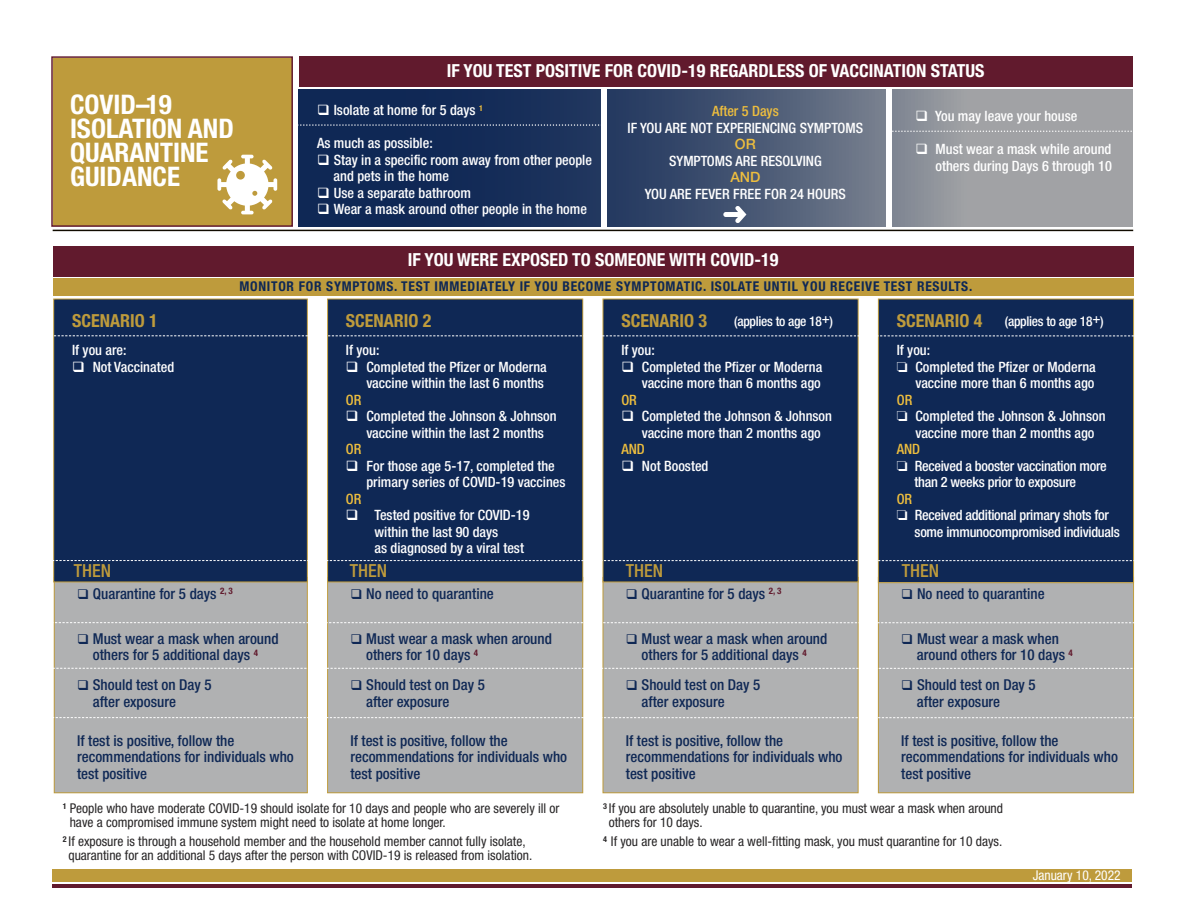
<style>
.page{position:relative;width:1188px;height:918px;background:#fff}
.page>*{position:absolute;margin:0;border:0;box-sizing:border-box;transform-origin:0 0}
.t1{font:700 condensed 27px/24px "Helvetica Neue";color:#fff}
.t2{font:700 condensed 18px "Helvetica Neue";color:#fff}
.t3{font:700 condensed 18px "Helvetica Neue";color:#be9b3c}
.t4{font:500 condensed 18px "Helvetica Neue";color:#be9b3c}
.t5{font:500 condensed 15px/16.5px "Helvetica Neue";color:#0f2855}
.t6{font:500 condensed 14.25px/16.5px "Helvetica Neue";color:#fff;text-align:right}
.t7{font:500 condensed 14.25px/16.5px "Helvetica Neue";letter-spacing:-.02em;color:#fff}
.t8{font:500 condensed 14.25px "Helvetica Neue";color:#eebe3e}
.t9{font:500 14.25px "Helvetica Neue";color:#eebe3e}
.t10{font:condensed 13.5px/13.5px "Helvetica Neue";color:#272526}
.t11{font:700 condensed 13.5px "Helvetica Neue";letter-spacing:.055em;color:#0f2855}
.t12{font:500 condensed 13.5px "Helvetica Neue";letter-spacing:-.02em;color:#fff}
.t13{font:condensed 13.5px "Helvetica Neue";color:#fff}
</style>
<div class="page">
<div style="left:879px;top:578px;width:254px;height:214px;background:#b0b1b2"></div>
<div style="left:878px;top:577px;width:256px;height:216px;border:1px solid #be9b3c"></div>
<div style="left:603px;top:578px;width:255px;height:214px;background:#b0b1b2"></div>
<div style="left:603px;top:577px;width:256px;height:216px;border:1px solid #be9b3c"></div>
<div style="left:328px;top:578px;width:254px;height:214px;background:#b0b1b2"></div>
<div style="left:327px;top:577px;width:256px;height:216px;border:1px solid #be9b3c"></div>
<div style="left:55px;top:578px;width:252px;height:214px;background:#b0b1b2"></div>
<div style="left:54px;top:577px;width:254px;height:216px;border:1px solid #be9b3c"></div>
<svg style="left:299px;top:89px;width:833px;height:138px;background:#4e5c77"></svg>
<div style="left:52px;top:869px;width:1080px;height:13px;background:#be9b3c"></div>
<hr style="left:52px;top:884px;width:1080px;height:3px;background:#611a2d">
<div style="left:299px;top:56px;width:833px;height:31px;background:#611a2d"></div>
<div style="left:53px;top:246px;width:1080px;height:31px;background:#611a2d"></div>
<div style="left:54px;top:299px;width:253px;height:283px;background:#0f2855"></div>
<div style="left:53px;top:299px;width:255px;height:283px;border:1px solid #be9b3c"></div>
<div style="left:328px;top:299px;width:254px;height:283px;background:#0f2855"></div>
<div style="left:327px;top:299px;width:256px;height:283px;border:1px solid #be9b3c"></div>
<div style="left:603px;top:299px;width:255px;height:283px;background:#0f2855"></div>
<div style="left:879px;top:299px;width:254px;height:283px;background:#0f2855"></div>
<div style="left:878px;top:299px;width:256px;height:284px;border:1px solid #be9b3c"></div>
<svg style="left:53px;top:335px;width:1081px;height:2px"></svg>
<svg style="left:53px;top:560px;width:1081px;height:1px"></svg>
<svg style="left:53px;top:622px;width:1081px;height:1px"></svg>
<svg style="left:53px;top:668px;width:1081px;height:1px"></svg>
<svg style="left:54px;top:717px;width:1080px;height:1px"></svg>
<svg style="left:298px;top:124px;width:304px;height:2px"></svg>
<svg style="left:892px;top:131px;width:241px;height:1px"></svg>
<div style="left:53px;top:278px;width:1081px;height:18px;background:#be9b3c"></div>
<div style="left:602px;top:89px;width:5px;height:140px;background:#fff"></div>
<div style="left:886px;top:87px;width:6px;height:140px;background:#fff"></div>
<hr style="left:53px;top:230px;width:1080px;height:1px;background:#110c00">
<div style="left:53px;top:58px;width:238px;height:167px;background:#be9b3c"></div>
<div style="left:51px;top:56px;width:242px;height:171px;border:2px solid #611a2d"></div>
<svg style="left:723px;top:206px;width:23px;height:17px"></svg>
<svg style="left:217px;top:155px;width:60px;height:59px"></svg>
<p class="t1" style="left:70px;top:95px;width:165px">COVID–19<br>ISOLATION AND<br>QUARANTINE<br>GUIDANCE</p>
<p class="t2" style="left:447px;top:64px;width:539px">IF YOU TEST POSITIVE FOR COVID-19 REGARDLESS OF VACCINATION STATUS</p>
<p class="t6" style="left:317px;top:103px;width:167px">❑ Isolate at home for 5 days <sup>1</sup></p>
<p class="t6" style="left:317px;top:136px;width:117px">As much as possible:</p>
<p class="t6" style="left:334px;top:153px;width:260px;text-align:left;text-indent:-17px">❑ Stay in a specific room away from other people and pets in the home</p>
<p class="t6" style="left:317px;top:186px;width:156px">❑ Use a separate bathroom</p>
<p class="t6" style="left:317px;top:202px;width:271px">❑ Wear a mask around other people in the home</p>
<p class="t8" style="left:712px;top:106px;width:68px">After 5 Days</p>
<p class="t6" style="left:628px;top:121px;width:237px">IF YOU ARE NOT EXPERIENCING SYMPTOMS</p>
<p class="t9" style="left:735px;top:139px;width:22px">OR</p>
<p class="t6" style="left:669px;top:154px;width:154px">SYMPTOMS ARE RESOLVING</p>
<p class="t9" style="left:730px;top:172px;width:32px">AND</p>
<p class="t6" style="left:645px;top:187px;width:202px">YOU ARE FEVER FREE FOR 24 HOURS</p>
<p class="t2" style="left:408px;top:253px;width:372px">IF YOU WERE EXPOSED TO SOMEONE WITH COVID-19</p>
<p class="t6" style="left:915px;top:109px;width:163px">❑ You may leave your house</p>
<p class="t6" style="left:915px;top:142px;width:198px">❑ Must wear a mask while around others during Days 6 through 10</p>
<p class="t3" style="left:72px;top:314px;width:87px">SCENARIO 1</p>
<p class="t6" style="left:72px;top:343px;width:56px">If you are:</p>
<p class="t6" style="left:72px;top:360px;width:104px">❑ Not Vaccinated</p>
<p class="t11" style="left:239px;top:281px;width:734px">MONITOR FOR SYMPTOMS. TEST IMMEDIATELY IF YOU BECOME SYMPTOMATIC. ISOLATE UNTIL YOU RECEIVE TEST RESULTS.</p>
<p class="t3" style="left:346px;top:314px;width:87px">SCENARIO 2</p>
<p class="t6" style="left:346px;top:343px;width:35px">If you:</p>
<p class="t6" style="left:346px;top:360px;width:202px">❑ Completed the Pfizer or Moderna vaccine within the last 6 months</p>
<p class="t8" style="left:346px;top:395px;width:17px">OR</p>
<p class="t6" style="left:346px;top:409px;width:212px;text-align:center">❑ Completed the Johnson &amp; Johnson vaccine within the last 2 months</p>
<p class="t8" style="left:346px;top:444px;width:17px">OR</p>
<p class="t6" style="left:366px;top:459px;width:201px;text-align:left;text-indent:-20px">❑ For those age 5-17, completed the primary series of COVID-19 vaccines</p>
<p class="t8" style="left:346px;top:494px;width:17px">OR</p>
<p class="t6" style="left:374px;top:508px;width:157px;text-align:left;text-indent:-29px">❑ Tested positive for COVID-19 within the last 90 days<br>as diagnosed by a viral test</p>
<p class="t3" style="left:621px;top:314px;width:87px">SCENARIO 3</p>
<p class="t6" style="left:621px;top:343px;width:35px">If you:</p>
<p class="t6" style="left:621px;top:360px;width:202px">❑ Completed the Pfizer or Moderna vaccine more than 6 months ago</p>
<p class="t8" style="left:621px;top:395px;width:17px">OR</p>
<p class="t6" style="left:642px;top:409px;width:192px;text-align:left;text-indent:-20px">❑ Completed the Johnson &amp; Johnson vaccine more than 2 months ago</p>
<p class="t8" style="left:621px;top:444px;width:25px">AND</p>
<p class="t6" style="left:621px;top:459px;width:89px">❑ Not Boosted</p>
<p class="t3" style="left:897px;top:314px;width:87px">SCENARIO 4</p>
<p class="t6" style="left:897px;top:343px;width:35px">If you:</p>
<p class="t6" style="left:897px;top:360px;width:201px">□ Completed the Pfizer or Moderna vaccine more than 6 months ago</p>
<p class="t8" style="left:897px;top:395px;width:17px">OR</p>
<p class="t6" style="left:897px;top:409px;width:210px;text-align:center">□ Completed the Johnson &amp; Johnson vaccine more than 2 months ago</p>
<p class="t8" style="left:897px;top:444px;width:25px">AND</p>
<p class="t7" style="left:915px;top:459px;width:194px;text-indent:-18px">□ Received a booster vaccination more than 2 weeks prior to exposure</p>
<p class="t8" style="left:897px;top:494px;width:17px">OR</p>
<p class="t7" style="left:915px;top:508px;width:207px;text-indent:-18px">□ Received additional primary shots for some immunocompromised individuals</p>
<p class="t12" style="left:734px;top:317px;width:100px">(applies to age 18+)</p>
<p class="t12" style="left:1005px;top:317px;width:100px">(applies to age 18+)</p>
<p class="t4" style="left:74px;top:564px;width:39px">THEN</p>
<p class="t4" style="left:350px;top:564px;width:39px">THEN</p>
<p class="t4" style="left:626px;top:564px;width:39px">THEN</p>
<p class="t4" style="left:902px;top:564px;width:39px">THEN</p>
<p class="t5" style="left:77px;top:587px;width:157px">❑ Quarantine for 5 days <sup>2,</sup> <sup>3</sup></p>
<p class="t5" style="left:77px;top:632px;width:203px;text-align:center">❑ Must wear a mask when around others for 5 additional days <sup>4</sup></p>
<p class="t5" style="left:93px;top:678px;width:120px;text-indent:-16px">❑ Should test on Day 5 after exposure</p>
<p class="t5" style="left:77px;top:734px;width:218px">If test is positive, follow the recommendations for individuals who test positive</p>
<p class="t5" style="left:350px;top:587px;width:145px">❑ No need to quarantine</p>
<p class="t5" style="left:366px;top:632px;width:187px;text-indent:-16px">❑ Must wear a mask when around others for 10 days <sup>4</sup></p>
<p class="t5" style="left:366px;top:678px;width:120px;text-indent:-16px">❑ Should test on Day 5 after exposure</p>
<p class="t5" style="left:350px;top:734px;width:218px">If test is positive, follow the recommendations for individuals who test positive</p>
<p class="t10" style="left:70px;top:803px;width:491px;text-indent:-7px"><sup>1</sup> People who have moderate COVID-19 should isolate for 10 days and people who are severely ill or have a compromised immune system might need to isolate at home longer.</p>
<p class="t10" style="left:63px;top:836px;width:471px;text-align:center"><sup>2</sup> If exposure is through a household member and the household member cannot fully isolate, quarantine for an additional 5 days after the person with COVID-19 is released from isolation.</p>
<p class="t5" style="left:626px;top:587px;width:157px">❑ Quarantine for 5 days <sup>2,</sup> <sup>3</sup></p>
<p class="t5" style="left:626px;top:632px;width:203px;text-align:center">❑ Must wear a mask when around others for 5 additional days <sup>4</sup></p>
<p class="t5" style="left:642px;top:678px;width:120px;text-indent:-16px">❑ Should test on Day 5 after exposure</p>
<p class="t5" style="left:626px;top:734px;width:218px">If test is positive, follow the recommendations for individuals who test positive</p>
<p class="t5" style="left:901px;top:587px;width:145px">❑ No need to quarantine</p>
<p class="t5" style="left:917px;top:632px;width:157px;text-indent:-16px">❑ Must wear a mask when around others for 10 days <sup>4</sup></p>
<p class="t5" style="left:917px;top:678px;width:120px;text-indent:-16px">❑ Should test on Day 5 after exposure</p>
<p class="t5" style="left:901px;top:734px;width:218px">If test is positive, follow the recommendations for individuals who test positive</p>
<p class="t10" style="left:609px;top:803px;width:396px;text-indent:-6px"><sup>3</sup> If you are absolutely unable to quarantine, you must wear a mask when around others for 10 days.</p>
<p class="t10" style="left:603px;top:836px;width:401px"><sup>4</sup> If you are unable to wear a well-fitting mask, you must quarantine for 10 days.</p>
<p class="t13" style="left:1033px;top:870px;width:90px">January 10, 2022</p>
</div>
